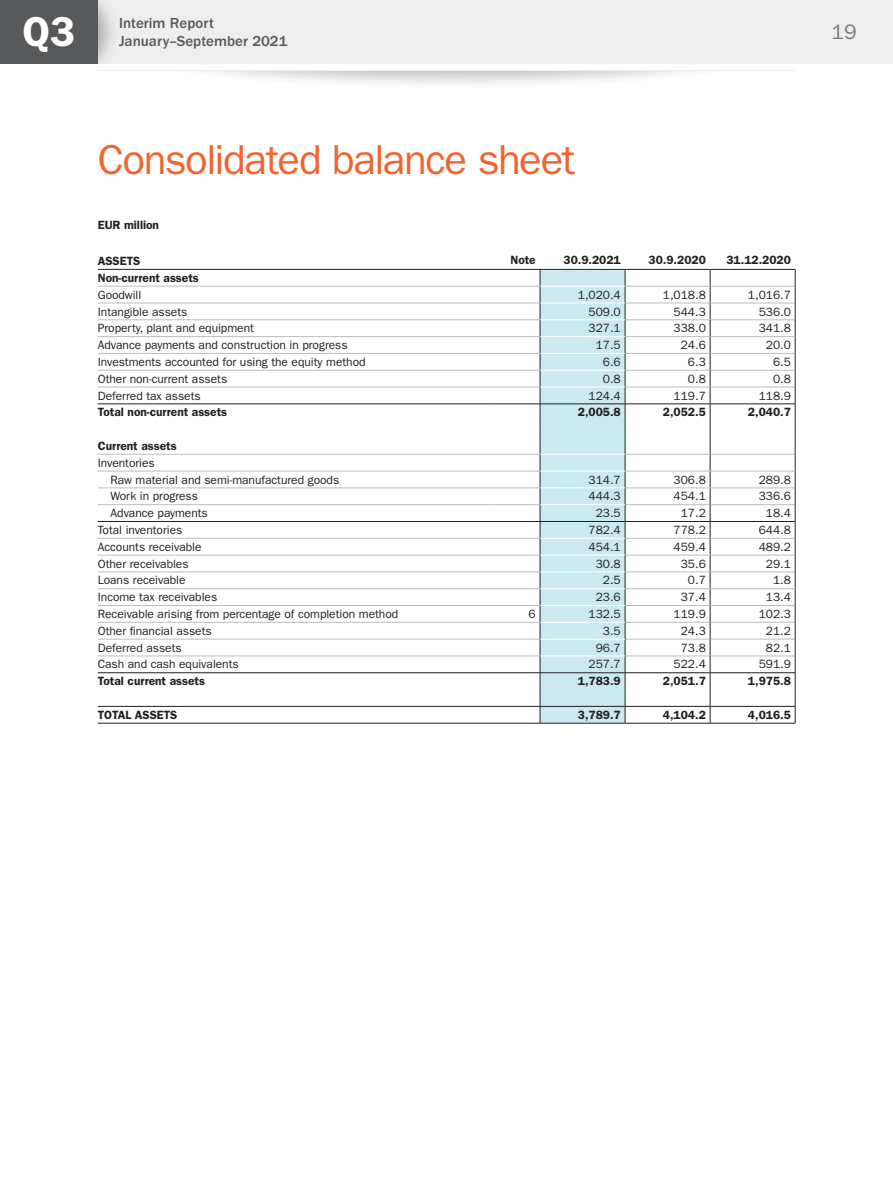
<style>
.page{position:relative;width:893px;height:1191px;background:#fff}
.page>*{position:absolute;margin:0;border:0;box-sizing:border-box;transform-origin:0 0}
.t1{font:42px "ITC Franklin Gothic Std";letter-spacing:-.035em;color:#f2642f}
.t2{font:600 42px "ITC Franklin Gothic Std";color:#fff}
.t3{font:21px "ITC Franklin Gothic Std";color:#76787b}
.t4{font:500 15px/18px "ITC Franklin Gothic Std";color:#57585a}
.Table_1_le{font:12px "ITC Franklin Gothic Std";letter-spacing:-.005em;color:#231f20}
.Table_2_ri{font:12px "ITC Franklin Gothic Std";letter-spacing:-.005em;color:#231f20}
.Table_1_le_bold{font:600 12px "ITC Franklin Gothic Std";letter-spacing:-.005em;color:#231f20}
.Table_2_ri_bold{font:600 12px "ITC Franklin Gothic Std";letter-spacing:-.005em;color:#231f20}
.Table_1_le_indent{font:12px "ITC Franklin Gothic Std";letter-spacing:-.005em;color:#231f20}
</style>
<div class="page">
<div style="left:138px;top:2px;width:623px;height:89px;background:#231f20;opacity:.3"></div>
<div style="left:0;top:53px;width:893px;height:17px;background:#fff"></div>
<div style="left:120px;top:0;width:773px;height:64px;background:#eeeeef"></div>
<div style="left:98px;top:0;width:22px;height:64px;background:#231f20;opacity:.3"></div>
<hr style="left:98px;top:723px;width:391px;height:1px;background:#231f20">
<hr style="left:540px;top:723px;width:85px;height:1px;background:#231f20">
<svg style="left:98px;top:268px;width:698px;height:455px"></svg>
<hr style="left:489px;top:723px;width:51px;height:1px;background:#231f20">
<hr style="left:625px;top:723px;width:85px;height:1px;background:#231f20">
<hr style="left:710px;top:723px;width:85px;height:1px;background:#231f20">
<hr style="left:98px;top:269px;width:391px;height:1px;background:#231f20">
<hr style="left:540px;top:286px;width:85px;height:1px;background:#fff">
<hr style="left:540px;top:303px;width:85px;height:1px;background:#fff">
<hr style="left:540px;top:319px;width:85px;height:1px;background:#fff">
<hr style="left:540px;top:336px;width:85px;height:1px;background:#fff">
<hr style="left:540px;top:353px;width:85px;height:1px;background:#fff">
<hr style="left:540px;top:370px;width:85px;height:1px;background:#fff">
<hr style="left:540px;top:387px;width:85px;height:1px;background:#fff">
<hr style="left:540px;top:454px;width:85px;height:1px;background:#fff">
<hr style="left:540px;top:471px;width:85px;height:1px;background:#fff">
<hr style="left:540px;top:487px;width:85px;height:1px;background:#fff">
<hr style="left:540px;top:504px;width:85px;height:1px;background:#fff">
<hr style="left:540px;top:538px;width:85px;height:1px;background:#fff">
<hr style="left:540px;top:555px;width:85px;height:1px;background:#fff">
<hr style="left:540px;top:571px;width:85px;height:1px;background:#fff">
<hr style="left:540px;top:588px;width:85px;height:1px;background:#fff">
<hr style="left:540px;top:605px;width:85px;height:1px;background:#fff">
<hr style="left:540px;top:622px;width:85px;height:1px;background:#fff">
<hr style="left:540px;top:639px;width:85px;height:1px;background:#fff">
<hr style="left:540px;top:655px;width:85px;height:1px;background:#fff">
<div style="left:0;top:0;width:98px;height:64px;background:#57585a"></div>
<h1 class="t2" style="left:22px;top:7px;width:54px">Q3</h1>
<p class="t4" style="left:119px;top:14px;width:170px">Interim Report<br>January–September 2021</p>
<p class="t1" style="left:98px;top:136px;width:479px">Consolidated balance sheet</p>
<p class="Table_1_le_bold" style="left:98px;top:218px;width:63px">EUR million</p>
<p class="Table_1_le_bold" style="left:98px;top:254px;width:44px">ASSETS</p>
<p class="Table_2_ri_bold" style="left:510px;top:253px;width:27px">Note</p>
<p class="Table_2_ri_bold" style="left:563px;top:253px;width:59px">30.9.2021</p>
<p class="Table_2_ri_bold" style="left:649px;top:253px;width:59px">30.9.2020</p>
<p class="Table_2_ri_bold" style="left:726px;top:253px;width:66px">31.12.2020</p>
<p class="Table_1_le_bold" style="left:98px;top:271px;width:103px">Non-current assets</p>
<p class="Table_1_le" style="left:98px;top:288px;width:45px">Goodwill</p>
<p class="Table_2_ri" style="left:578px;top:288px;width:44px">1,020.4</p>
<p class="Table_2_ri" style="left:663px;top:288px;width:44px">1,018.8</p>
<p class="Table_2_ri" style="left:748px;top:288px;width:44px">1,016.7</p>
<p class="Table_1_le" style="left:98px;top:304px;width:91px">Intangible assets</p>
<p class="Table_2_ri" style="left:589px;top:304px;width:34px">509.0</p>
<p class="Table_2_ri" style="left:674px;top:304px;width:34px">544.3</p>
<p class="Table_2_ri" style="left:759px;top:304px;width:34px">536.0</p>
<p class="Table_1_le" style="left:98px;top:321px;width:158px">Property, plant and equipment</p>
<p class="Table_2_ri" style="left:589px;top:321px;width:34px">327.1</p>
<p class="Table_2_ri" style="left:674px;top:321px;width:34px">338.0</p>
<p class="Table_2_ri" style="left:759px;top:321px;width:34px">341.8</p>
<p class="Table_1_le" style="left:98px;top:338px;width:251px">Advance payments and construction in progress</p>
<p class="Table_2_ri" style="left:596px;top:338px;width:27px">17.5</p>
<p class="Table_2_ri" style="left:681px;top:338px;width:27px">24.6</p>
<p class="Table_2_ri" style="left:766px;top:338px;width:27px">20.0</p>
<p class="Table_1_le" style="left:98px;top:355px;width:269px">Investments accounted for using the equity method</p>
<p class="Table_2_ri" style="left:603px;top:355px;width:19px">6.6</p>
<p class="Table_2_ri" style="left:688px;top:355px;width:19px">6.3</p>
<p class="Table_2_ri" style="left:773px;top:355px;width:19px">6.5</p>
<p class="Table_1_le" style="left:98px;top:372px;width:131px">Other non-current assets</p>
<p class="Table_2_ri" style="left:603px;top:372px;width:19px">0.8</p>
<p class="Table_2_ri" style="left:688px;top:372px;width:19px">0.8</p>
<p class="Table_2_ri" style="left:773px;top:372px;width:19px">0.8</p>
<p class="Table_1_le" style="left:98px;top:388px;width:104px">Deferred tax assets</p>
<p class="Table_2_ri" style="left:589px;top:388px;width:34px">124.4</p>
<p class="Table_2_ri" style="left:674px;top:388px;width:34px">119.7</p>
<p class="Table_2_ri" style="left:759px;top:388px;width:34px">118.9</p>
<p class="Table_1_le_bold" style="left:98px;top:405px;width:131px">Total non-current assets</p>
<p class="Table_2_ri_bold" style="left:578px;top:405px;width:44px">2,005.8</p>
<p class="Table_2_ri_bold" style="left:663px;top:405px;width:44px">2,052.5</p>
<p class="Table_2_ri_bold" style="left:748px;top:405px;width:44px">2,040.7</p>
<p class="Table_1_le_bold" style="left:98px;top:439px;width:80px">Current assets</p>
<p class="Table_1_le" style="left:98px;top:456px;width:59px">Inventories</p>
<p class="Table_1_le_indent" style="left:111px;top:472px;width:230px">Raw material and semi-manufactured goods</p>
<p class="Table_2_ri" style="left:589px;top:472px;width:34px">314.7</p>
<p class="Table_2_ri" style="left:674px;top:472px;width:34px">306.8</p>
<p class="Table_2_ri" style="left:759px;top:472px;width:34px">289.8</p>
<p class="Table_1_le_indent" style="left:111px;top:489px;width:89px">Work in progress</p>
<p class="Table_2_ri" style="left:589px;top:489px;width:34px">444.3</p>
<p class="Table_2_ri" style="left:674px;top:489px;width:34px">454.1</p>
<p class="Table_2_ri" style="left:759px;top:489px;width:34px">336.6</p>
<p class="Table_1_le_indent" style="left:111px;top:506px;width:99px">Advance payments</p>
<p class="Table_2_ri" style="left:596px;top:506px;width:27px">23.5</p>
<p class="Table_2_ri" style="left:681px;top:506px;width:27px">17.2</p>
<p class="Table_2_ri" style="left:766px;top:506px;width:27px">18.4</p>
<p class="Table_1_le" style="left:98px;top:523px;width:86px">Total inventories</p>
<p class="Table_2_ri" style="left:589px;top:523px;width:34px">782.4</p>
<p class="Table_2_ri" style="left:674px;top:523px;width:34px">778.2</p>
<p class="Table_2_ri" style="left:759px;top:523px;width:34px">644.8</p>
<p class="Table_1_le" style="left:98px;top:540px;width:105px">Accounts receivable</p>
<p class="Table_2_ri" style="left:589px;top:540px;width:34px">454.1</p>
<p class="Table_2_ri" style="left:674px;top:540px;width:34px">459.4</p>
<p class="Table_2_ri" style="left:759px;top:540px;width:34px">489.2</p>
<p class="Table_1_le" style="left:98px;top:556px;width:92px">Other receivables</p>
<p class="Table_2_ri" style="left:596px;top:556px;width:27px">30.8</p>
<p class="Table_2_ri" style="left:681px;top:556px;width:27px">35.6</p>
<p class="Table_2_ri" style="left:766px;top:556px;width:27px">29.1</p>
<p class="Table_1_le" style="left:98px;top:573px;width:89px">Loans receivable</p>
<p class="Table_2_ri" style="left:603px;top:573px;width:19px">2.5</p>
<p class="Table_2_ri" style="left:688px;top:573px;width:19px">0.7</p>
<p class="Table_2_ri" style="left:773px;top:573px;width:19px">1.8</p>
<p class="Table_1_le" style="left:98px;top:590px;width:121px">Income tax receivables</p>
<p class="Table_2_ri" style="left:596px;top:590px;width:27px">23.6</p>
<p class="Table_2_ri" style="left:681px;top:590px;width:27px">37.4</p>
<p class="Table_2_ri" style="left:766px;top:590px;width:27px">13.4</p>
<p class="Table_1_le" style="left:98px;top:607px;width:302px">Receivable arising from percentage of completion method</p>
<p class="Table_2_ri" style="left:529px;top:607px;width:9px">6</p>
<p class="Table_2_ri" style="left:589px;top:607px;width:34px">132.5</p>
<p class="Table_2_ri" style="left:674px;top:607px;width:34px">119.9</p>
<p class="Table_2_ri" style="left:759px;top:607px;width:34px">102.3</p>
<p class="Table_1_le" style="left:98px;top:624px;width:116px">Other financial assets</p>
<p class="Table_2_ri" style="left:603px;top:624px;width:19px">3.5</p>
<p class="Table_2_ri" style="left:681px;top:624px;width:27px">24.3</p>
<p class="Table_2_ri" style="left:766px;top:624px;width:27px">21.2</p>
<p class="Table_1_le" style="left:98px;top:640px;width:85px">Deferred assets</p>
<p class="Table_2_ri" style="left:596px;top:640px;width:27px">96.7</p>
<p class="Table_2_ri" style="left:681px;top:640px;width:27px">73.8</p>
<p class="Table_2_ri" style="left:766px;top:640px;width:27px">82.1</p>
<p class="Table_1_le" style="left:98px;top:657px;width:142px">Cash and cash equivalents</p>
<p class="Table_2_ri" style="left:589px;top:657px;width:34px">257.7</p>
<p class="Table_2_ri" style="left:674px;top:657px;width:34px">522.4</p>
<p class="Table_2_ri" style="left:759px;top:657px;width:34px">591.9</p>
<p class="Table_1_le_bold" style="left:98px;top:674px;width:109px">Total current assets</p>
<p class="Table_2_ri_bold" style="left:578px;top:674px;width:44px">1,783.9</p>
<p class="Table_2_ri_bold" style="left:663px;top:674px;width:44px">2,051.7</p>
<p class="Table_2_ri_bold" style="left:748px;top:674px;width:44px">1,975.8</p>
<p class="Table_1_le_bold" style="left:98px;top:707px;width:81px">TOTAL ASSETS</p>
<p class="Table_2_ri_bold" style="left:578px;top:707px;width:44px">3,789.7</p>
<p class="Table_2_ri_bold" style="left:663px;top:707px;width:44px">4,104.2</p>
<p class="Table_2_ri_bold" style="left:748px;top:707px;width:44px">4,016.5</p>
<h2 class="t3" style="left:831px;top:20px;width:27px">19</h2>
</div>
